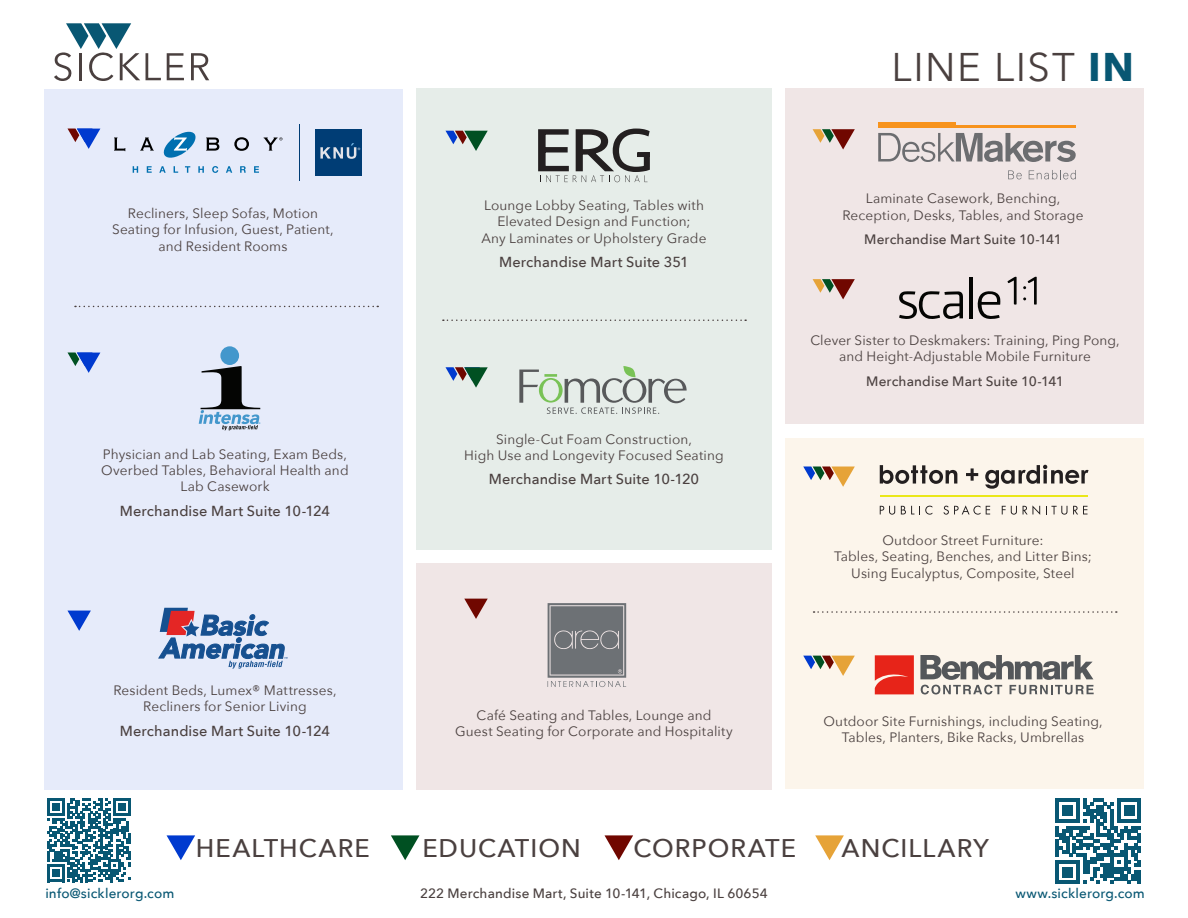
<style>
.page{position:relative;width:1188px;height:918px;background:#fff}
.page>*{position:absolute;margin:0;border:0;box-sizing:border-box;transform-origin:0 0}
.t1{font:39.9px "Avenir Next";letter-spacing:.035em;color:#4a403f}
.t2{font:500 25.5px "Avenir Next";letter-spacing:.04em;color:#4a403f}
.t3{font:500 14.55px "Avenir Next";letter-spacing:.005em;color:#4a403f}
.t4{font:13.65px/16.4px "Avenir Next";letter-spacing:.01em;color:#4a403f;text-align:center}
.t5{font:500 13.65px "Avenir Next";letter-spacing:.01em;color:#4a403f}
.t6{font:500 13.5px "Avenir Next";letter-spacing:.01em;color:#4a403f}
.t7{font:500 13.5px "Avenir Next";letter-spacing:.01em;color:#085773}
.s1{font-weight:700;color:#085773}
</style>
<div class="page">
<div style="left:44px;top:89px;width:359px;height:700px;background:#e6ebfa"></div>
<div style="left:416px;top:89px;width:356px;height:461px;background:#e6ede9"></div>
<div style="left:416px;top:563px;width:356px;height:226px;background:#f0e6e6"></div>
<div style="left:785px;top:89px;width:359px;height:335px;background:#f0e6e6"></div>
<div style="left:785px;top:438px;width:359px;height:351px;background:#fcf5eb"></div>
<svg style="left:191px;top:53px;width:18px;height:27px"></svg>
<svg style="left:54px;top:23px;width:86px;height:58px"></svg>
<svg style="left:167px;top:53px;width:17px;height:27px"></svg>
<svg style="left:146px;top:53px;width:15px;height:27px"></svg>
<hr style="left:79px;top:53px;width:3px;height:27px;background:#4a403f">
<svg style="left:167px;top:835px;width:28px;height:25px"></svg>
<svg style="left:391px;top:835px;width:28px;height:25px"></svg>
<svg style="left:605px;top:835px;width:28px;height:25px"></svg>
<svg style="left:815px;top:835px;width:29px;height:25px"></svg>
<svg style="left:47px;top:798px;width:84px;height:84px"></svg>
<svg style="left:1056px;top:799px;width:85px;height:85px"></svg>
<svg style="left:445px;top:131px;width:43px;height:20px"></svg>
<svg style="left:538px;top:128px;width:112px;height:54px"></svg>
<hr style="left:638px;top:153px;width:11px;height:4px;background:#231f20">
<div style="left:637px;top:152px;width:13px;height:5px;border:1px solid #231f20"></div>
<svg style="left:68px;top:611px;width:23px;height:20px"></svg>
<svg style="left:158px;top:608px;width:130px;height:61px"></svg>
<svg style="left:68px;top:352px;width:32px;height:21px"></svg>
<div style="left:220px;top:346px;width:19px;height:19px;background:#4397cc;border-radius:50%"></div>
<svg style="left:199px;top:366px;width:61px;height:64px"></svg>
<svg style="left:445px;top:367px;width:43px;height:21px"></svg>
<svg style="left:519px;top:366px;width:168px;height:48px"></svg>
<svg style="left:114px;top:138px;width:11px;height:13px"></svg>
<svg style="left:140px;top:138px;width:14px;height:13px"></svg>
<svg style="left:163px;top:131px;width:33px;height:27px"></svg>
<svg style="left:206px;top:138px;width:13px;height:13px"></svg>
<svg style="left:234px;top:137px;width:15px;height:14px"></svg>
<svg style="left:264px;top:137px;width:19px;height:14px"></svg>
<svg style="left:133px;top:166px;width:5px;height:7px"></svg>
<svg style="left:147px;top:166px;width:5px;height:7px"></svg>
<svg style="left:159px;top:166px;width:7px;height:7px"></svg>
<svg style="left:174px;top:166px;width:4px;height:7px"></svg>
<svg style="left:185px;top:166px;width:5px;height:7px"></svg>
<svg style="left:198px;top:166px;width:6px;height:7px"></svg>
<svg style="left:212px;top:166px;width:6px;height:7px"></svg>
<svg style="left:226px;top:166px;width:6px;height:7px"></svg>
<svg style="left:240px;top:166px;width:6px;height:7px"></svg>
<svg style="left:254px;top:166px;width:5px;height:7px"></svg>
<hr style="left:300px;top:124px;width:1px;height:57px;background:#003d75">
<div style="left:315px;top:129px;width:47px;height:46px;background:#003d75"></div>
<svg style="left:320px;top:143px;width:40px;height:16px"></svg>
<svg style="left:68px;top:129px;width:32px;height:20px"></svg>
<svg style="left:878px;top:133px;width:198px;height:29px"></svg>
<div style="left:878px;top:122px;width:78px;height:6px;background:#f7931d"></div>
<hr style="left:954px;top:125px;width:121px;height:3px;background:#f7931d">
<svg style="left:1008px;top:170px;width:14px;height:9px"></svg>
<svg style="left:1029px;top:170px;width:47px;height:9px"></svg>
<svg style="left:813px;top:129px;width:42px;height:20px"></svg>
<svg style="left:977px;top:291px;width:23px;height:28px"></svg>
<svg style="left:899px;top:291px;width:64px;height:28px"></svg>
<hr style="left:969px;top:277px;width:3px;height:41px;background:#040503">
<svg style="left:1007px;top:277px;width:10px;height:28px"></svg>
<svg style="left:1023px;top:277px;width:14px;height:28px"></svg>
<svg style="left:813px;top:279px;width:42px;height:20px"></svg>
<svg style="left:803px;top:656px;width:52px;height:20px"></svg>
<svg style="left:875px;top:655px;width:39px;height:39px;background:#e83025"></svg>
<svg style="left:920px;top:655px;width:174px;height:39px"></svg>
<svg style="left:443px;top:320px;width:303px;height:1px"></svg>
<svg style="left:75px;top:306px;width:303px;height:1px"></svg>
<svg style="left:464px;top:599px;width:24px;height:20px"></svg>
<svg style="left:548px;top:603px;width:78px;height:84px;background:#838588"></svg>
<svg style="left:803px;top:466px;width:52px;height:21px"></svg>
<hr style="left:880px;top:495px;width:208px;height:1px;background:#eae719">
<svg style="left:880px;top:465px;width:77px;height:19px"></svg>
<svg style="left:966px;top:468px;width:12px;height:13px"></svg>
<svg style="left:985px;top:465px;width:104px;height:24px"></svg>
<svg style="left:880px;top:506px;width:15px;height:9px"></svg>
<svg style="left:901px;top:506px;width:31px;height:9px"></svg>
<svg style="left:943px;top:505px;width:47px;height:10px"></svg>
<svg style="left:1002px;top:506px;width:15px;height:9px"></svg>
<svg style="left:1023px;top:505px;width:17px;height:10px"></svg>
<svg style="left:1046px;top:506px;width:21px;height:9px"></svg>
<svg style="left:1073px;top:506px;width:15px;height:8px"></svg>
<svg style="left:814px;top:611px;width:303px;height:2px"></svg>
<p class="t4" style="left:112px;top:204px;width:223px">Recliners, Sleep Sofas, Motion<br>Seating for Infusion, Guest, Patient, and Resident Rooms</p>
<p class="t4" style="left:101px;top:445px;width:249px">Physician and Lab Seating, Exam Beds,<br>Overbed Tables, Behavioral Health and<br>Lab Casework</p>
<p class="t3" style="left:120px;top:498px;width:212px">Merchandise Mart Suite 10-124</p>
<p class="t4" style="left:113px;top:681px;width:225px">Resident Beds, Lumex® Mattresses,<br>Recliners for Senior Living</p>
<p class="t3" style="left:120px;top:718px;width:212px">Merchandise Mart Suite 10-124</p>
<p class="t4" style="left:481px;top:197px;width:227px">Lounge Lobby Seating, Tables with<br>Elevated Design and Function;<br>Any Laminates or Upholstery Grade</p>
<p class="t3" style="left:499px;top:250px;width:191px">Merchandise Mart Suite 351</p>
<p class="t4" style="left:464px;top:430px;width:261px">Single-Cut Foam Construction,<br>High Use and Longevity Focused Seating</p>
<p class="t3" style="left:489px;top:467px;width:212px">Merchandise Mart Suite 10-120</p>
<p class="t4" style="left:455px;top:706px;width:279px">Café Seating and Tables, Lounge and<br>Guest Seating for Corporate and Hospitality</p>
<p class="t1" style="left:892px;top:34px;width:244px">LINE LIST <span class="s1">IN</span></p>
<p class="t4" style="left:842px;top:190px;width:243px">Laminate Casework, Benching,<br>Reception, Desks, Tables, and Storage</p>
<p class="t5" style="left:864px;top:228px;width:199px">Merchandise Mart Suite 10-141</p>
<p class="t4" style="left:810px;top:331px;width:311px">Clever Sister to Deskmakers: Training, Ping Pong, and Height-Adjustable Mobile Furniture</p>
<p class="t5" style="left:866px;top:369px;width:199px">Merchandise Mart Suite 10-141</p>
<p class="t4" style="left:834px;top:532px;width:260px">Outdoor Street Furniture:<br>Tables, Seating, Benches, and Litter Bins;<br>Using Eucalyptus, Composite, Steel</p>
<p class="t4" style="left:823px;top:713px;width:281px">Outdoor Site Furnishings, including Seating,<br>Tables, Planters, Bike Racks, Umbrellas</p>
<h2 class="t2" style="left:196px;top:827px;width:175px">HEALTHCARE</h2>
<h2 class="t2" style="left:423px;top:827px;width:160px">EDUCATION</h2>
<h2 class="t2" style="left:634px;top:827px;width:164px">CORPORATE</h2>
<h2 class="t2" style="left:842px;top:827px;width:149px">ANCILLARY</h2>
<p class="t7" style="left:45px;top:882px;width:130px">info@sicklerorg.com</p>
<p class="t6" style="left:420px;top:882px;width:349px">222 Merchandise Mart, Suite 10-141, Chicago, IL 60654</p>
<p class="t7" style="left:1015px;top:882px;width:131px">www.sicklerorg.com</p>
</div>
